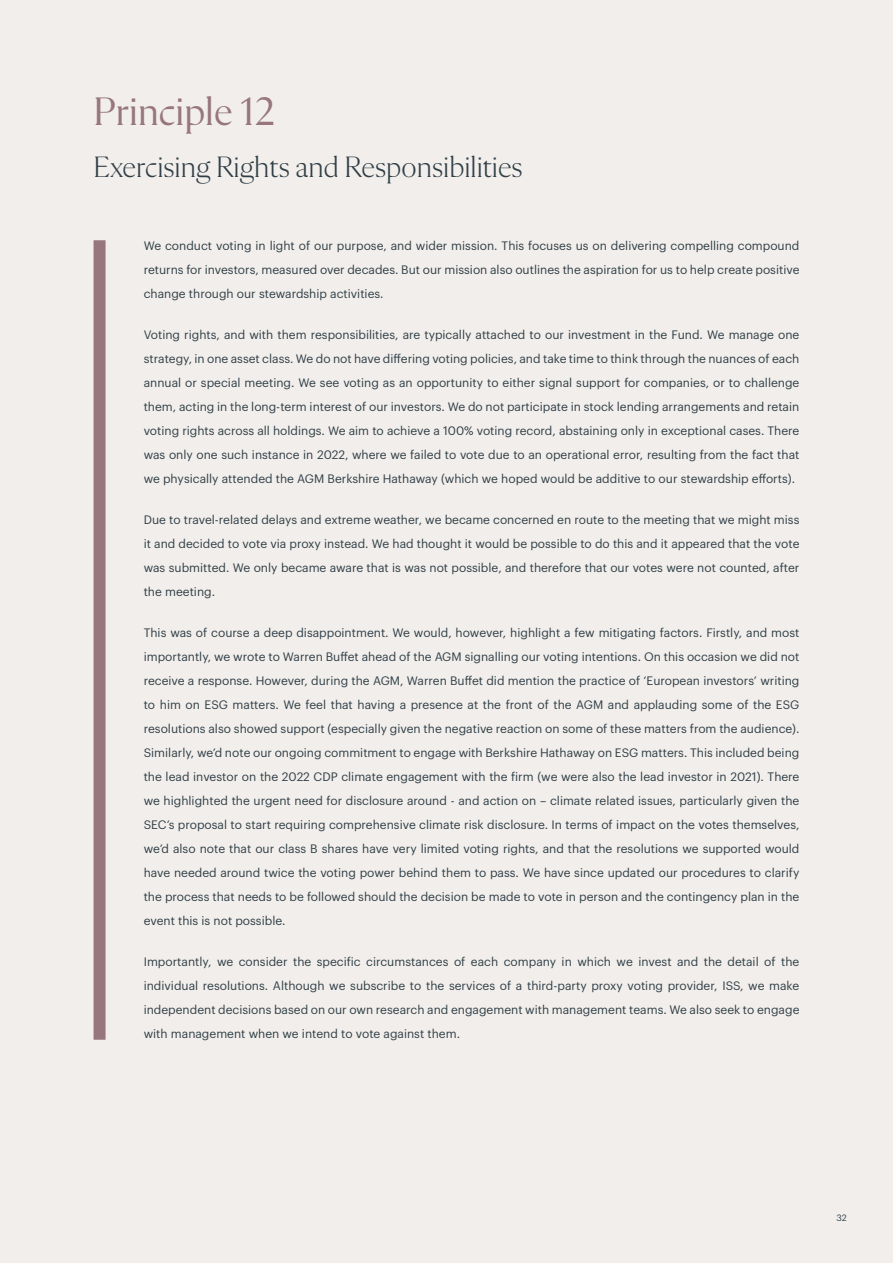
<style>
.page{position:relative;width:893px;height:1263px;background:#f2eeeb}
.page>*{position:absolute;margin:0;border:0;box-sizing:border-box;transform-origin:0 0}
.t1{font:40.5px "Flecha M";color:#97767d}
.Subheading{font:300 30px "Flecha M";color:#2f3f47}
.Main_body_copy{font:12px/24px "Graphik";color:#2f3f47;text-align:justify}
.t2{font:9px "Graphik";color:#2f3f47}
</style>
<div class="page">
<div style="left:94px;top:240px;width:12px;height:800px;background:#97767d"></div>
<p class="t1" style="left:94px;top:89px;width:183px">Principle 12</p>
<p class="Subheading" style="left:94px;top:150px;width:431px">Exercising Rights and Responsibilities</p>
<p class="Main_body_copy" style="left:144px;top:232px;width:657px">We conduct voting in light of our purpose, and wider mission. This focuses us on delivering compelling compound returns for investors, measured over decades. But our mission also outlines the aspiration for us to help create positive change through our stewardship activities.</p>
<p class="Main_body_copy" style="left:144px;top:321px;width:657px">Voting rights, and with them responsibilities, are typically attached to our investment in the Fund. We manage one strategy, in one asset class. We do not have differing voting policies, and take time to think through the nuances of each annual or special meeting. We see voting as an opportunity to either signal support for companies, or to challenge them, acting in the long-term interest of our investors. We do not participate in stock lending arrangements and retain voting rights across all holdings. We aim to achieve a 100% voting record, abstaining only in exceptional cases. There was only one such instance in 2022, where we failed to vote due to an operational error, resulting from the fact that we physically attended the AGM Berkshire Hathaway (which we hoped would be additive to our stewardship efforts).</p>
<p class="Main_body_copy" style="left:144px;top:506px;width:657px">Due to travel-related delays and extreme weather, we became concerned en route to the meeting that we might miss it and decided to vote via proxy instead. We had thought it would be possible to do this and it appeared that the vote was submitted. We only became aware that is was not possible, and therefore that our votes were not counted, after the meeting.</p>
<p class="Main_body_copy" style="left:144px;top:619px;width:657px">This was of course a deep disappointment. We would, however, highlight a few mitigating factors. Firstly, and most importantly, we wrote to Warren Buffet ahead of the AGM signalling our voting intentions. On this occasion we did not receive a response. However, during the AGM, Warren Buffet did mention the practice of ‘European investors’ writing to him on ESG matters. We feel that having a presence at the front of the AGM and applauding some of the ESG resolutions also showed support (especially given the negative reaction on some of these matters from the audience).<br>Similarly, we’d note our ongoing commitment to engage with Berkshire Hathaway on ESG matters. This included being the lead investor on the 2022 CDP climate engagement with the firm (we were also the lead investor in 2021). There we highlighted the urgent need for disclosure around - and action on – climate related issues, particularly given the SEC’s proposal to start requiring comprehensive climate risk disclosure. In terms of impact on the votes themselves, we’d also note that our class B shares have very limited voting rights, and that the resolutions we supported would have needed around twice the voting power behind them to pass. We have since updated our procedures to clarify the process that needs to be followed should the decision be made to vote in person and the contingency plan in the event this is not possible.</p>
<p class="Main_body_copy" style="left:144px;top:948px;width:657px">Importantly, we consider the specific circumstances of each company in which we invest and the detail of the individual resolutions. Although we subscribe to the services of a third-party proxy voting provider, ISS, we make independent decisions based on our own research and engagement with management teams. We also seek to engage with management when we intend to vote against them.</p>
<p class="t2" style="left:836px;top:1210px;width:12px">32</p>
</div>
